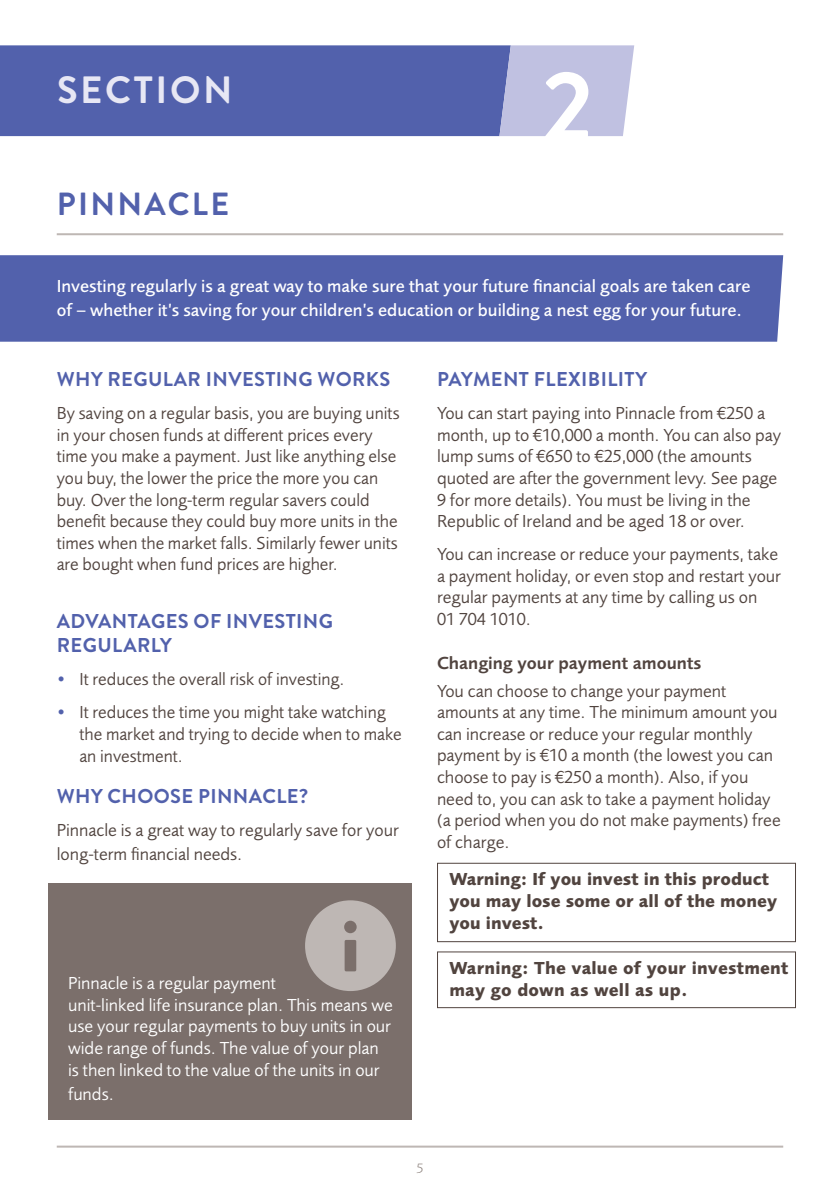
<style>
.page{position:relative;width:840px;height:1191px;background:#fff}
.page>*{position:absolute;margin:0;border:0;box-sizing:border-box;transform-origin:0 0}
.t1{font:700 100px "Brandon Grotesque";color:#fff}
.t2{font:700 38px "Brandon Grotesque";letter-spacing:.07em;color:#e7e7f4}
.t3{font:700 32px "Brandon Grotesque";letter-spacing:.07em;color:#5261ac}
.t4{font:700 20px/24px "Brandon Grotesque";letter-spacing:.02em;color:#5261ac}
.t5{font:18px/21.6px "Foundry Sans";color:#51443f}
.t6{font:18px/21.6px "Foundry Sans";color:#fff}
.t7{font:500 18px/24px "Foundry Sans";color:#fff}
.t8{font:700 18px/21.6px "Foundry Sans";color:#51443f}
.t9{font:600 18px "Foundry Sans";color:#51443f}
.t10{font:300 14px "Foundry Sans";color:#8b807b}
.s1{color:#5261ac}
</style>
<div class="page">
<hr style="left:57px;top:1145px;width:725px;height:2px;background:#beb7b4">
<div style="left:0;top:255px;width:782px;height:87px;background:#5261ac"></div>
<div style="left:0;top:45px;width:499px;height:91px;background:#5261ac"></div>
<svg style="left:499px;top:45px;width:135px;height:91px;background:#bcbedf"></svg>
<hr style="left:57px;top:233px;width:725px;height:2px;background:#beb7b4">
<div style="left:48px;top:883px;width:363px;height:237px;background:#7b6f6b"></div>
<svg style="left:305px;top:900px;width:90px;height:91px"></svg>
<div style="left:437px;top:862px;width:358px;height:80px;border:1px solid #51443f"></div>
<div style="left:437px;top:951px;width:358px;height:57px;border:1px solid #51443f"></div>
<h2 class="t2" style="left:57px;top:64px;width:177px">SECTION</h2>
<h3 class="t3" style="left:57px;top:182px;width:174px">PINNACLE</h3>
<h1 class="t1" style="left:541px;top:37px;width:53px">2</h1>
<p class="t7" style="left:57px;top:274px;width:694px">Investing regularly is a great way to make sure that your future financial goals are taken care of – whether it’s saving for your children’s education or building a nest egg for your future.</p>
<p class="t4" style="left:57px;top:367px;width:335px">WHY REGULAR INVESTING WORKS</p>
<p class="t5" style="left:57px;top:403px;width:344px">By saving on a regular basis, you are buying units in your chosen funds at different prices every time you make a payment. Just like anything else you buy, the lower the price the more you can buy. Over the long-term regular savers could benefit because they could buy more units in the times when the market falls. Similarly fewer units are bought when fund prices are higher.</p>
<p class="t4" style="left:57px;top:610px;width:277px">ADVANTAGES OF INVESTING<br>REGULARLY</p>
<p class="t5" style="left:57px;top:669px;width:289px"><span class="s1">•</span> It reduces the overall risk of investing.</p>
<p class="t5" style="left:79px;top:702px;width:324px;text-indent:-23px"><span class="s1">•</span> It reduces the time you might take watching the market and trying to decide when to make an investment.</p>
<p class="t4" style="left:57px;top:784px;width:252px">WHY CHOOSE PINNACLE?</p>
<p class="t5" style="left:57px;top:818px;width:343px;line-height:24px">Pinnacle is a great way to regularly save for your long-term financial needs.</p>
<p class="t6" style="left:68px;top:972px;width:326px">Pinnacle is a regular payment<br>unit-linked life insurance plan. This means we use your regular payments to buy units in our wide range of funds. The value of your plan is then linked to the value of the units in our</p>
<p class="t6" style="left:68px;top:1083px;width:47px">funds.</p>
<p class="t4" style="left:437px;top:367px;width:211px">PAYMENT FLEXIBILITY</p>
<p class="t5" style="left:437px;top:403px;width:345px">You can start paying into Pinnacle from €250 a month, up to €10,000 a month. You can also pay lump sums of €650 to €25,000 (the amounts quoted are after the government levy. See page 9 for more details). You must be living in the Republic of Ireland and be aged 18 or over.</p>
<p class="t5" style="left:437px;top:544px;width:345px">You can increase or reduce your payments, take a payment holiday, or even stop and restart your regular payments at any time by calling us on<br>01 704 1010.</p>
<p class="t9" style="left:437px;top:653px;width:266px">Changing your payment amounts</p>
<p class="t5" style="left:437px;top:680px;width:345px">You can choose to change your payment amounts at any time. The minimum amount you can increase or reduce your regular monthly payment by is €10 a month (the lowest you can choose to pay is €250 a month). Also, if you need to, you can ask to take a payment holiday (a period when you do not make payments) free of charge.</p>
<p class="t8" style="left:449px;top:868px;width:329px">Warning: If you invest in this product you may lose some or all of the money you invest.</p>
<p class="t8" style="left:449px;top:957px;width:340px">Warning: The value of your investment may go down as well as up.</p>
<p class="t10" style="left:416px;top:1160px;width:8px">5</p>
</div>
